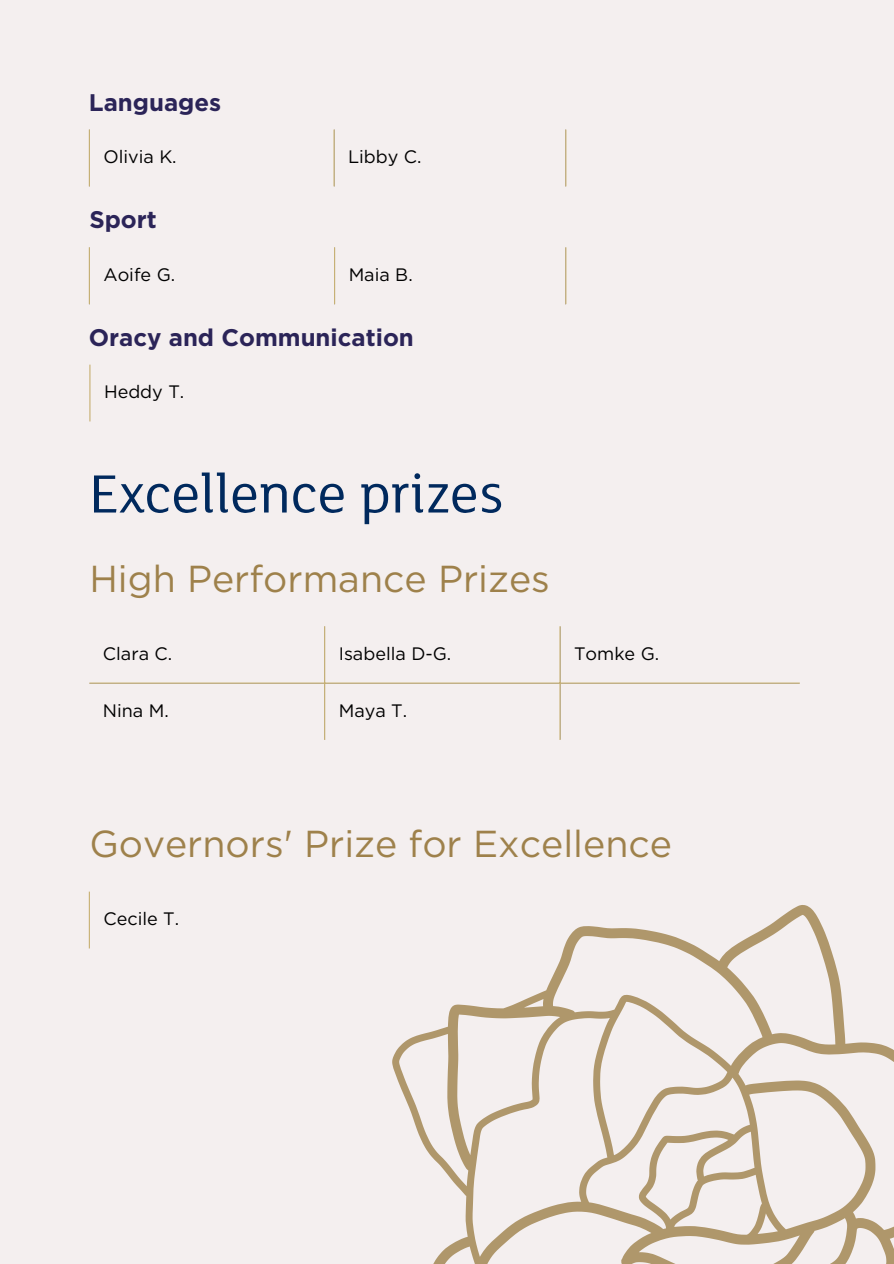
<style>
.page{position:relative;width:894px;height:1264px;background:#fff}
.page>*{position:absolute;margin:0;border:0;box-sizing:border-box;transform-origin:0 0}
.t1{font:58.5px "FS Lola";color:#00295d}
.t2{font:37.5px "Gotham";color:#9e814b}
.t3{font:700 24px "Gotham";color:#2b2458}
.t4{font:18px "Gotham";color:#000}
</style>
<div class="page">
<div style="left:0;top:0;width:893px;height:1263px;background:#f4efef"></div>
<hr style="left:89px;top:129px;width:1px;height:57px;background:#c7b072">
<hr style="left:333px;top:129px;width:1px;height:57px;background:#c7b072">
<hr style="left:565px;top:129px;width:1px;height:57px;background:#c7b072">
<hr style="left:89px;top:247px;width:1px;height:57px;background:#c7b072">
<hr style="left:334px;top:247px;width:1px;height:57px;background:#c7b072">
<hr style="left:565px;top:247px;width:1px;height:57px;background:#c7b072">
<svg style="left:392px;top:905px;width:501px;height:358px"></svg>
<hr style="left:89px;top:364px;width:1px;height:57px;background:#c7b072">
<hr style="left:324px;top:626px;width:1px;height:114px;background:#c7b072">
<hr style="left:559px;top:626px;width:1px;height:114px;background:#c7b072">
<hr style="left:89px;top:682px;width:710px;height:1px;background:#c7b072">
<hr style="left:89px;top:891px;width:1px;height:57px;background:#c7b072">
<p class="t3" style="left:89px;top:87px;width:134px">Languages</p>
<p class="t4" style="left:103px;top:146px;width:75px">Olivia K.</p>
<p class="t4" style="left:348px;top:146px;width:75px">Libby C.</p>
<p class="t3" style="left:89px;top:205px;width:69px">Sport</p>
<p class="t4" style="left:103px;top:264px;width:73px">Aoife G.</p>
<p class="t4" style="left:348px;top:264px;width:65px">Maia B.</p>
<p class="t3" style="left:89px;top:322px;width:326px">Oracy and Communication</p>
<p class="t4" style="left:104px;top:381px;width:82px">Heddy T.</p>
<h1 class="t1" style="left:89px;top:469px;width:415px">Excellence prizes</h1>
<p class="t2" style="left:89px;top:555px;width:462px">High Performance Prizes</p>
<p class="t4" style="left:103px;top:642px;width:71px">Clara C.</p>
<p class="t4" style="left:338px;top:642px;width:114px">Isabella D-G.</p>
<p class="t4" style="left:574px;top:642px;width:87px">Tomke G.</p>
<p class="t4" style="left:103px;top:700px;width:67px">Nina M.</p>
<h2 class="t4" style="left:338px;top:700px;width:70px">Maya T.</h2>
<h2 class="t2" style="left:89px;top:821px;width:584px">Governors' Prize for Excellence</h2>
<p class="t4" style="left:103px;top:908px;width:77px">Cecile T.</p>
</div>
